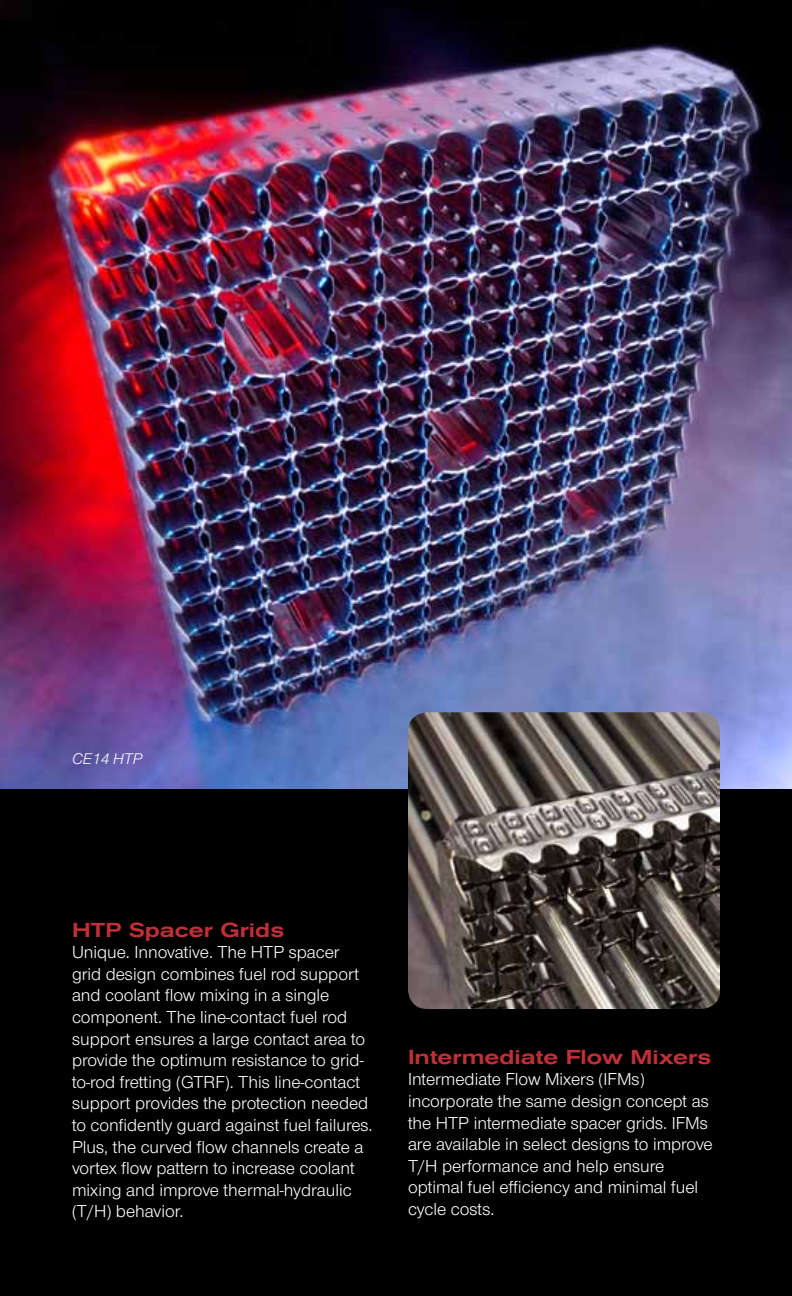
<style>
.page{position:relative;width:792px;height:1296px;background:#000}
.page>*{position:absolute;margin:0;border:0;box-sizing:border-box;transform-origin:0 0}
.t1{font:500 expanded 20px "Akzidenz Grotesk BQ";color:#bf2f38}
.t2{font:18px/21.6px "Nimbus AREVA";color:#fff}
.t3{font:italic 16px "Nimbus AREVA";color:#fff}
</style>
<div class="page">
<img style="left:0;top:0;width:792px;height:789px">
<img style="left:408px;top:712px;width:312px;height:297px">
<p class="t3" style="left:72px;top:750px;width:72px">CE14 HTP</p>
<p class="t1" style="left:72px;top:918px;width:214px">HTP Spacer Grids</p>
<p class="t2" style="left:72px;top:942px;width:302px">Unique. Innovative. The HTP spacer grid design combines fuel rod support and coolant flow mixing in a single component. The line-contact fuel rod support ensures a large contact area to provide the optimum resistance to grid&shy;to-rod fretting (GTRF). This line-contact support provides the protection needed to confidently guard against fuel failures.<br>Plus, the curved flow channels create a vortex flow pattern to increase coolant mixing and improve thermal-hydraulic (T/H) behavior.</p>
<p class="t1" style="left:408px;top:1045px;width:305px">Intermediate Flow Mixers</p>
<p class="t2" style="left:408px;top:1069px;width:306px">Intermediate Flow Mixers (IFMs) incorporate the same design concept as the HTP intermediate spacer grids. IFMs are available in select designs to improve T/H performance and help ensure optimal fuel efficiency and minimal fuel cycle costs.</p>
</div>
